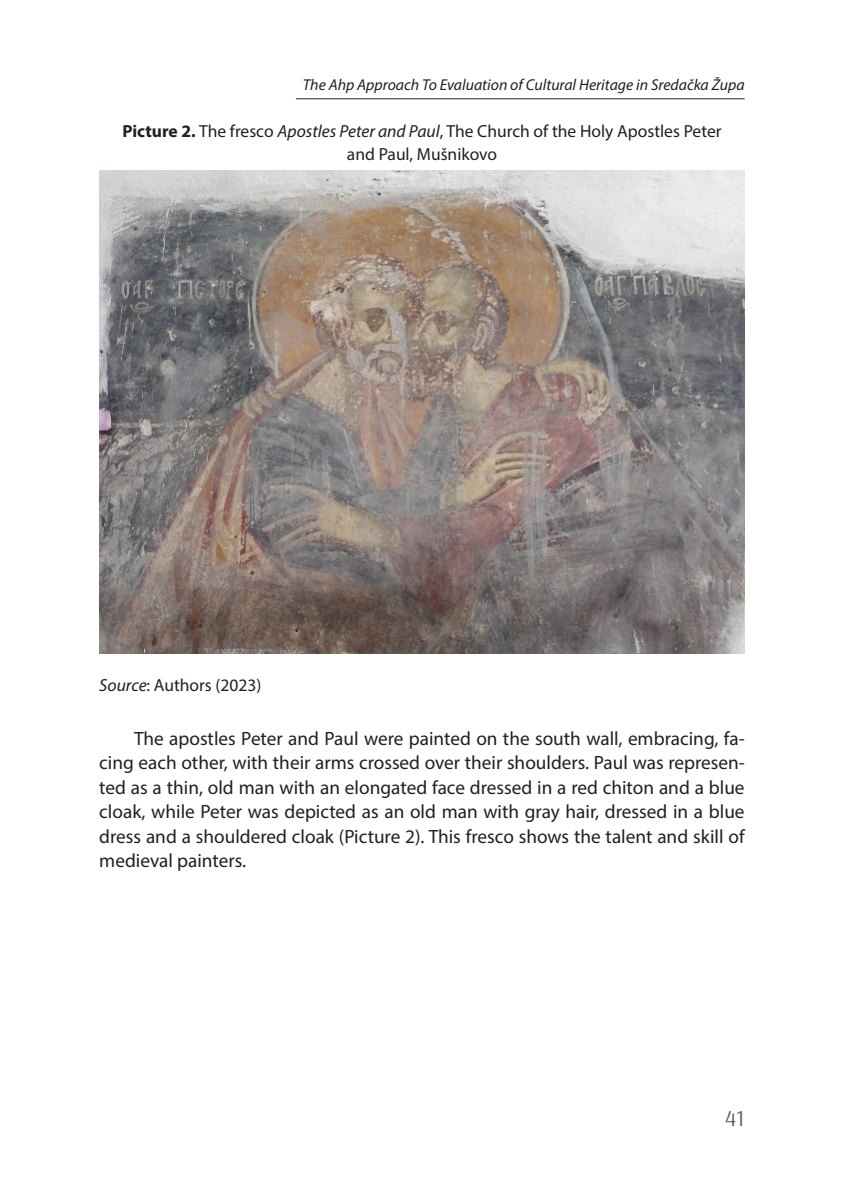
<style>
.page{position:relative;width:844px;height:1191px;background:#fff}
.page>*{position:absolute;margin:0;border:0;box-sizing:border-box;transform-origin:0 0}
.t1{font:22.75px "Arsenal";color:#57585a}
.Tekst{font:19.25px/24.5px "Myriad Pro";color:#231f20;text-align:justify}
.Slika_potpis{font:17.5px/22.8px "Myriad Pro";color:#231f20;text-align:center}
.Izvor_-_levo{font:17.5px "Myriad Pro";color:#231f20}
.t2{font:italic 15.75px "Myriad Pro";color:#231f20}
.s1{font-weight:700}
.s2{font-style:italic}
</style>
<div class="page">
<hr style="left:296px;top:98px;width:448px;height:1px;background:#231f20">
<img style="left:99px;top:170px;width:645px;height:484px">
<p class="t2" style="left:303px;top:75px;width:443px">The Ahp Approach To Evaluation of Cultural Heritage in Sredačka Župa</p>
<p class="Slika_potpis" style="left:122px;top:120px;width:600px"><span class="s1">Picture 2.</span> The fresco <span class="s2">Apostles Peter and Paul</span>, The Church of the Holy Apostles Peter and Paul, Mušnikovo</p>
<p class="Izvor_-_levo" style="left:99px;top:674px;width:164px"><span class="s2">Source</span>: Authors (2023)</p>
<p class="Tekst" style="left:99px;top:726px;width:646px;text-indent:35px">The apostles Peter and Paul were painted on the south wall, embracing, fa&shy;cing each other, with their arms crossed over their shoulders. Paul was represen&shy;ted as a thin, old man with an elongated face dressed in a red chiton and a blue cloak, while Peter was depicted as an old man with gray hair, dressed in a blue dress and a shouldered cloak (Picture 2). This fresco shows the talent and skill of medieval painters.</p>
<p class="t1" style="left:725px;top:1104px;width:21px">41</p>
</div>
